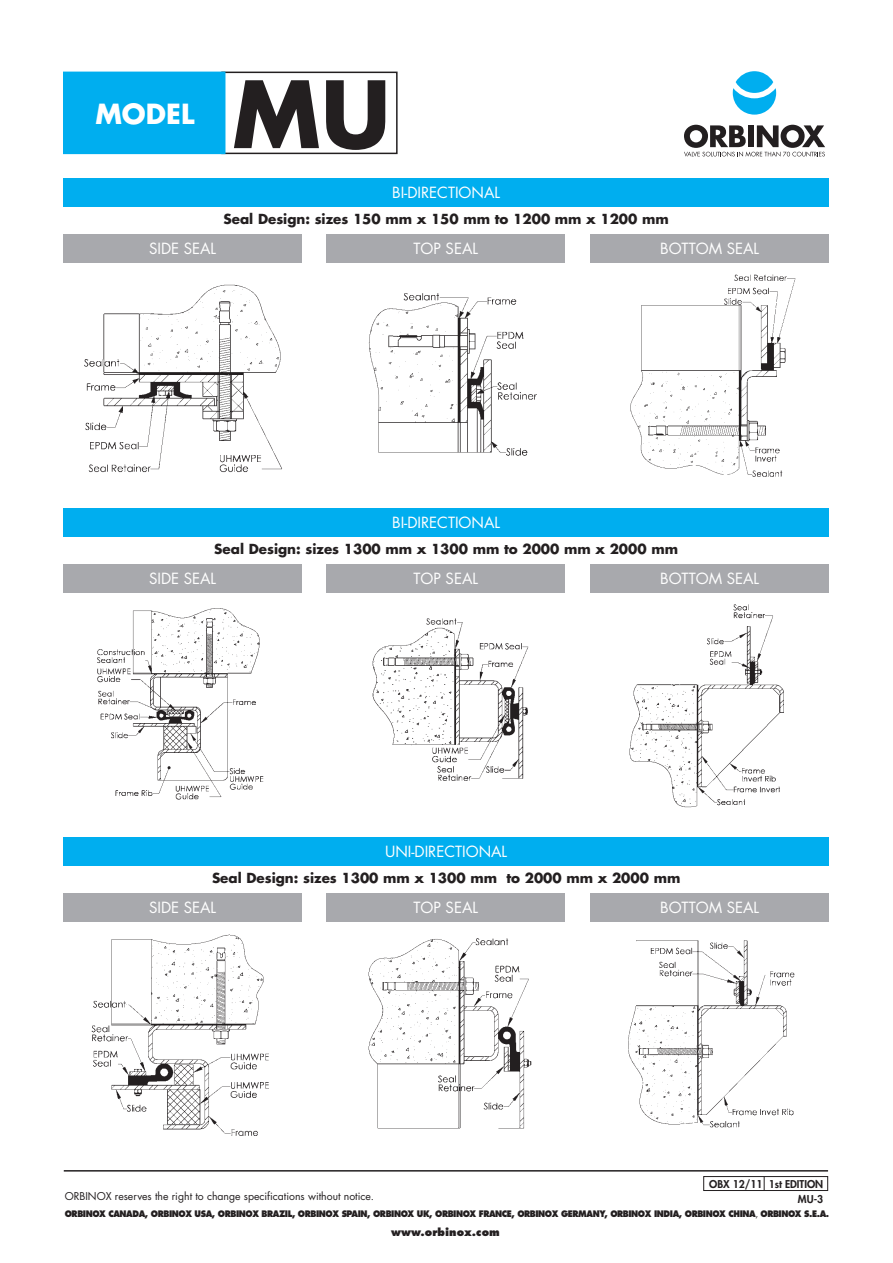
<style>
.page{position:relative;width:893px;height:1263px;background:#fff}
.page>*{position:absolute;margin:0;border:0;box-sizing:border-box;transform-origin:0 0}
.t1{font:700 90px "Futura";color:#231f20}
.t2{font:700 27px "Futura";color:#fff}
.t3{font:15px "Futura";color:#fff}
.t4{font:700 13.5px "Futura";color:#231f20}
.t5{font:10.5px "Futura";color:#231f20}
.t6{font:800 10.5px/15px "Futura";color:#231f20;text-align:right}
.t7{font:800 10.5px "Futura";color:#231f20}
.t8{font:800 8.7px "Futura";letter-spacing:-.05em;color:#231f20;scale:.92 1}
.s1{font-weight:400}
</style>
<div class="page">
<div style="left:221px;top:72px;width:177px;height:82px;border:2px solid #231f20"></div>
<div style="left:65px;top:73px;width:159px;height:80px;background:#00aeef"></div>
<div style="left:63px;top:72px;width:162px;height:82px;border:2px solid #00aeef"></div>
<hr style="left:64px;top:1170px;width:764px;height:1px;background:#231f20">
<div style="left:703px;top:1176px;width:125px;height:15px;border:1px solid #231f20"></div>
<svg style="left:764px;top:1176px;width:1px;height:14px"></svg>
<div style="left:736px;top:71px;width:37px;height:22px;background:#00aeef;border-radius:50%"></div>
<svg style="left:733px;top:88px;width:43px;height:27px"></svg>
<svg style="left:684px;top:125px;width:141px;height:32px"></svg>
<div style="left:63px;top:179px;width:766px;height:28px;background:#00aeef"></div>
<div style="left:63px;top:234px;width:239px;height:29px;background:#a8a9ad"></div>
<div style="left:327px;top:234px;width:238px;height:29px;background:#a8a9ad"></div>
<div style="left:590px;top:234px;width:239px;height:29px;background:#a8a9ad"></div>
<div style="left:63px;top:508px;width:766px;height:28px;background:#00aeef"></div>
<div style="left:63px;top:564px;width:239px;height:28px;background:#a8a9ad"></div>
<div style="left:327px;top:564px;width:238px;height:28px;background:#a8a9ad"></div>
<div style="left:590px;top:564px;width:239px;height:28px;background:#a8a9ad"></div>
<div style="left:63px;top:837px;width:766px;height:29px;background:#00aeef"></div>
<div style="left:63px;top:893px;width:239px;height:29px;background:#a8a9ad"></div>
<div style="left:327px;top:893px;width:238px;height:29px;background:#a8a9ad"></div>
<div style="left:590px;top:893px;width:239px;height:29px;background:#a8a9ad"></div>
<img style="left:84px;top:284px;width:198px;height:189px">
<img style="left:369px;top:293px;width:168px;height:163px">
<img style="left:630px;top:274px;width:166px;height:203px">
<img style="left:98px;top:608px;width:165px;height:192px">
<img style="left:372px;top:618px;width:157px;height:163px">
<img style="left:629px;top:604px;width:155px;height:204px">
<img style="left:91px;top:934px;width:178px;height:202px">
<img style="left:368px;top:938px;width:164px;height:191px">
<img style="left:628px;top:940px;width:167px;height:188px">
<h2 class="t2" style="left:95px;top:101px;width:100px">MODEL</h2>
<h1 class="t1" style="left:232px;top:73px;width:160px">MU</h1>
<h3 class="t3" style="left:392px;top:186px;width:109px">BI-DIRECTIONAL</h3>
<h3 class="t4" style="left:224px;top:213px;width:447px">Seal Design: sizes 150 mm x 150 mm to 1200 mm x 1200 mm</h3>
<h3 class="t3" style="left:149px;top:242px;width:69px">SIDE SEAL</h3>
<h3 class="t3" style="left:414px;top:242px;width:66px">TOP SEAL</h3>
<h3 class="t3" style="left:660px;top:242px;width:100px">BOTTOM SEAL</h3>
<h3 class="t3" style="left:392px;top:515px;width:109px">BI-DIRECTIONAL</h3>
<h3 class="t4" style="left:214px;top:542px;width:465px">Seal Design: sizes 1300 mm x 1300 mm to 2000 mm x 2000 mm</h3>
<h3 class="t3" style="left:149px;top:571px;width:69px">SIDE SEAL</h3>
<h3 class="t3" style="left:414px;top:571px;width:66px">TOP SEAL</h3>
<h3 class="t3" style="left:660px;top:571px;width:100px">BOTTOM SEAL</h3>
<h3 class="t3" style="left:385px;top:845px;width:124px">UNI-DIRECTIONAL</h3>
<h3 class="t4" style="left:212px;top:872px;width:470px">Seal Design: sizes 1300 mm x 1300 mm to 2000 mm x 2000 mm</h3>
<h3 class="t3" style="left:149px;top:901px;width:69px">SIDE SEAL</h3>
<h3 class="t3" style="left:414px;top:901px;width:66px">TOP SEAL</h3>
<h3 class="t3" style="left:660px;top:901px;width:100px">BOTTOM SEAL</h3>
<p class="t6" style="left:709px;top:1177px;width:115px">OBX 12/11 1st EDITION<br>MU-3</p>
<p class="t8" style="left:65px;top:1210px;width:832px">ORBINOX CANADA, ORBINOX USA, ORBINOX BRAZIL, ORBINOX SPAIN, ORBINOX UK, ORBINOX FRANCE, ORBINOX GERMANY, ORBINOX INDIA, ORBINOX CHINA<span class="s1">,</span> ORBINOX S.E.A.</p>
<p class="t7" style="left:391px;top:1227px;width:110px">www.orbinox.com</p>
<p class="t5" style="left:65px;top:1192px;width:311px">ORBINOX reserves the right to change specifications without notice.</p>
</div>
